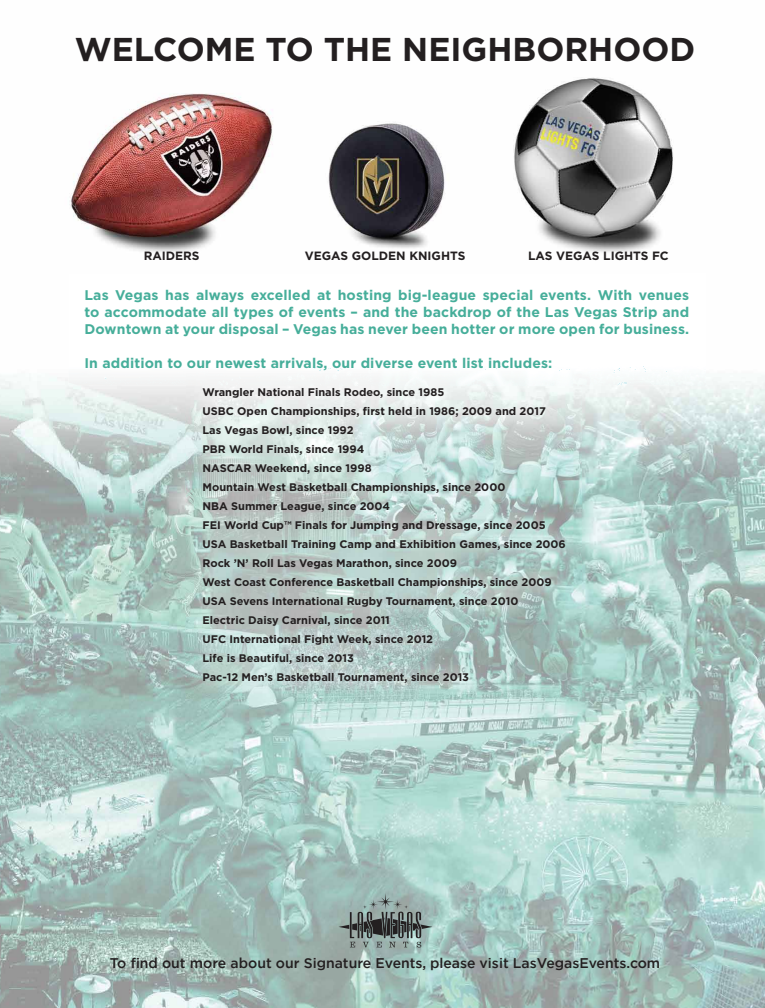
<style>
.page{position:relative;width:765px;height:1008px;background:#fff}
.page>*{position:absolute;margin:0;border:0;box-sizing:border-box;transform-origin:0 0}
.t1{font:700 33px "Gotham";color:#231f20}
.t2{font:700 14px/16.8px "Gotham";letter-spacing:.01em;color:#46ae9a;text-align:justify}
.t3{font:500 14px "Gotham";color:#231f20}
.t4{font:700 12px "Gotham";color:#231f20}
.t5{font:700 11px/19px "Gotham";color:#231f20}
</style>
<div class="page">
<img style="left:0;top:77px;width:765px;height:931px">
<img style="left:69px;top:273px;width:637px;height:113px">
<svg style="left:339px;top:893px;width:93px;height:55px;background:#80918e"></svg>
<img style="left:187px;top:372px;width:395px;height:327px">
<p class="t1" style="left:75px;top:28px;width:622px">WELCOME TO THE NEIGHBORHOOD</p>
<p class="t4" style="left:144px;top:248px;width:57px">RAIDERS</p>
<p class="t4" style="left:305px;top:248px;width:162px">VEGAS GOLDEN KNIGHTS</p>
<p class="t4" style="left:528px;top:248px;width:142px">LAS VEGAS LIGHTS FC</p>
<p class="t2" style="left:84px;top:287px;width:606px">Las Vegas has always excelled at hosting big-league special events. With venues to accommodate all types of events – and the backdrop of the Las Vegas Strip and Downtown at your disposal – Vegas has never been hotter or more open for business.</p>
<p class="t2" style="left:84px;top:354px;width:469px">In addition to our newest arrivals, our diverse event list includes:</p>
<p class="t5" style="left:203px;top:383px;width:365px">Wrangler National Finals Rodeo, since 1985<br>USBC Open Championships, first held in 1986; 2009 and 2017<br>Las Vegas Bowl, since 1992<br>PBR World Finals, since 1994<br>NASCAR Weekend, since 1998<br>Mountain West Basketball Championships, since 2000<br>NBA Summer League, since 2004<br>FEI World Cup™ Finals for Jumping and Dressage, since 2005<br>USA Basketball Training Camp and Exhibition Games, since 2006<br>Rock ’N’ Roll Las Vegas Marathon, since 2009<br>West Coast Conference Basketball Championships, since 2009<br>USA Sevens International Rugby Tournament, since 2010<br>Electric Daisy Carnival, since 2011<br>UFC International Fight Week, since 2012<br>Life is Beautiful, since 2013<br>Pac-12 Men’s Basketball Tournament, since 2013</p>
<p class="t3" style="left:110px;top:954px;width:552px">To find out more about our Signature Events, please visit LasVegasEvents.com</p>
</div>
